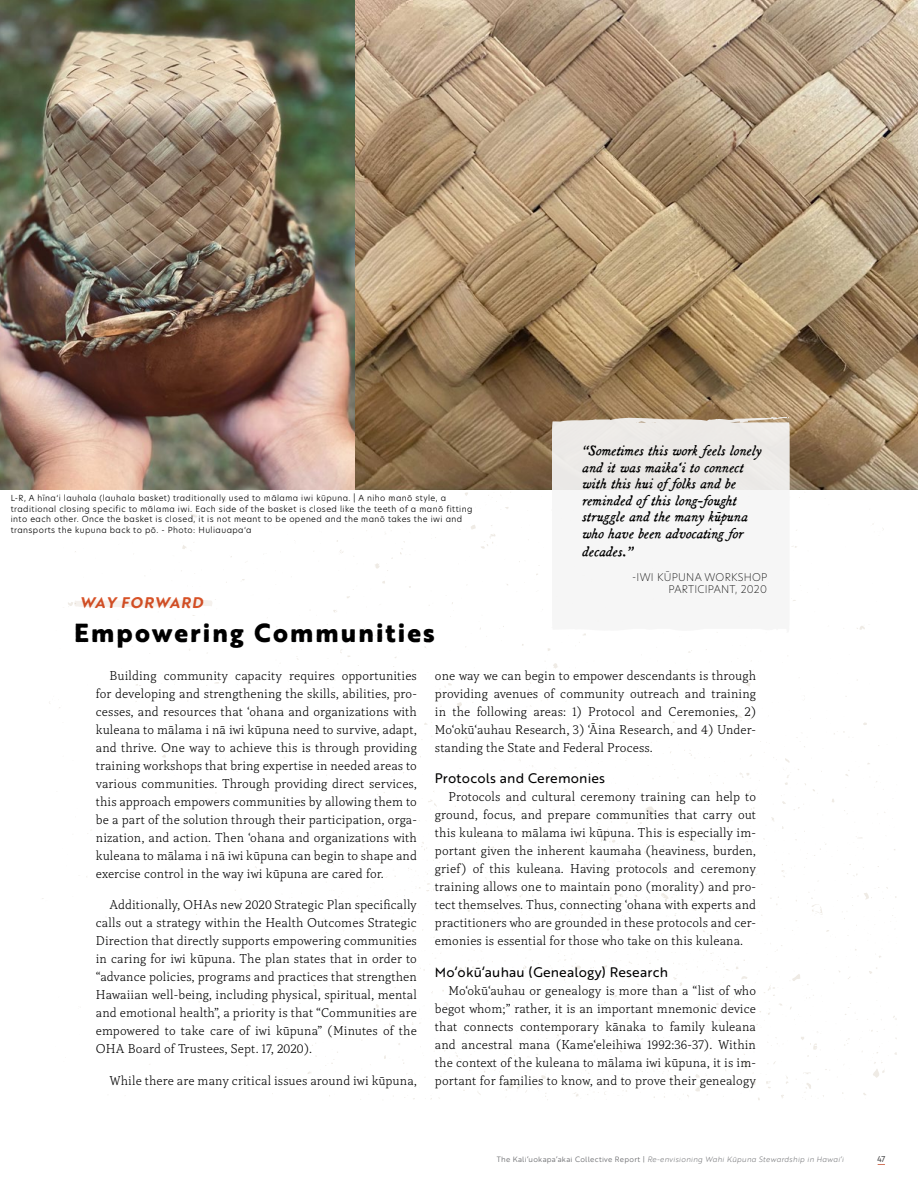
<style>
.page{position:relative;width:918px;height:1188px;background:#fff}
.page>*{position:absolute;margin:0;border:0;box-sizing:border-box;transform-origin:0 0}
.t1{font:800 25.5px "Brother 1816 Printed";letter-spacing:.08em;color:#000}
.t2{font:italic 15px/16.5px "Broadsheet";letter-spacing:.01em;color:#000}
.t3{font:italic 700 15px "Brother 1816 Printed";letter-spacing:.08em;color:#d85227}
.t4{font:300 13.5px/18px "Capitolina";letter-spacing:.01em;color:#000;text-align:justify}
.t5{font:13.5px "Brother 1816 Printed";letter-spacing:.01em;color:#000}
.t6{font:200 10.5px "Hero New";letter-spacing:.02em;color:#000}
.t7{font:300 8.25px/10.5px "Hero New";letter-spacing:.05em;color:#000}
.t8{font:8.25px "Brother 1816 Printed";color:#4d4d4f}
.t9{font:italic 300 7.5px "Brother 1816 Printed";letter-spacing:.03em;color:#6d6e71}
.s1{font-weight:400;font-style:normal}
</style>
<div class="page">
<svg style="left:36px;top:489px;width:848px;height:225px"></svg>
<svg style="left:87px;top:714px;width:808px;height:139px"></svg>
<svg style="left:324px;top:853px;width:286px;height:247px"></svg>
<img style="left:0;top:0;width:918px;height:489px">
<svg style="left:552px;top:416px;width:238px;height:217px;fill:#f6f6f6"></svg>
<svg style="left:73px;top:600px;width:141px;height:8px"></svg>
<p class="t7" style="left:11px;top:493px;width:463px">L-R, A hīna‘i lauhala (lauhala basket) traditionally used to mālama iwi kūpuna. | A niho manō style, a traditional closing specific to mālama iwi. Each side of the basket is closed like the teeth of a manō fitting into each other. Once the basket is closed, it is not meant to be opened and the manō takes the iwi and transports the kupuna back to pō. - Photo: Huliauapa‘a</p>
<p class="t3" style="left:80px;top:591px;width:124px">WAY FORWARD</p>
<p class="t1" style="left:74px;top:613px;width:362px">Empowering Communities</p>
<p class="t2" style="left:582px;top:441px;width:181px">“Sometimes this work feels lonely and it was maika‘i to connect with this hui of folks and be reminded of this long-fought struggle and the many kūpuna who have been advocating for</p>
<p class="t2" style="left:582px;top:542px;width:52px">decades.”</p>
<p class="t6" style="left:632px;top:570px;width:136px">-IWI KŪPUNA WORKSHOP</p>
<p class="t6" style="left:668px;top:582px;width:100px">PARTICIPANT, 2020</p>
<p class="t4" style="left:96px;top:667px;width:323px;text-indent:14px">Building community capacity requires opportunities for developing and strengthening the skills, abilities, pro&shy;cesses, and resources that ‘ohana and organizations with kuleana to mālama i nā iwi kūpuna need to survive, adapt, and thrive. One way to achieve this is through providing training workshops that bring expertise in needed areas to various communities. Through providing direct services, this approach empowers communities by allowing them to be a part of the solution through their participation, orga&shy;nization, and action. Then ‘ohana and organizations with kuleana to mālama i nā iwi kūpuna can begin to shape and exercise control in the way iwi kūpuna are cared for.</p>
<p class="t4" style="left:96px;top:896px;width:323px;text-indent:14px">Additionally, OHAs new 2020 Strategic Plan specifically calls out a strategy within the Health Outcomes Strategic Direction that directly supports empowering communities in caring for iwi kūpuna. The plan states that in order to “advance policies, programs and practices that strengthen Hawaiian well-being, including physical, spiritual, mental and emotional health”, a priority is that “Communities are empowered to take care of iwi kūpuna” (Minutes of the OHA Board of Trustees, Sept. 17, 2020).</p>
<p class="t4" style="left:109px;top:1072px;width:309px">While there are many critical issues around iwi kūpuna,</p>
<p class="t4" style="left:435px;top:667px;width:323px">one way we can begin to empower descendants is through providing avenues of community outreach and training in the following areas: 1) Protocol and Ceremonies, 2)<br>Mo‘okū‘auhau Research, 3) ‘Āina Research, and 4) Under&shy;standing the State and Federal Process.</p>
<p class="t5" style="left:435px;top:768px;width:172px">Protocols and Ceremonies</p>
<p class="t4" style="left:435px;top:788px;width:323px;text-indent:14px">Protocols and cultural ceremony training can help to ground, focus, and prepare communities that carry out this kuleana to mālama iwi kūpuna. This is especially im&shy;portant given the inherent kaumaha (heaviness, burden, grief) of this kuleana. Having protocols and ceremony training allows one to maintain pono (morality) and pro&shy;tect themselves. Thus, connecting ‘ohana with experts and practitioners who are grounded in these protocols and cer&shy;emonies is essential for those who take on this kuleana.</p>
<p class="t5" style="left:435px;top:962px;width:235px">Mo‘okū‘auhau (Genealogy) Research</p>
<p class="t4" style="left:435px;top:982px;width:323px;text-indent:14px">Mo‘okū‘auhau or genealogy is more than a “list of who begot whom;” rather, it is an important mnemonic device that connects contemporary kānaka to family kuleana and ancestral mana (Kame‘eleihiwa 1992:36-37). Within the context of the kuleana to mālama iwi kūpuna, it is im&shy;portant for families to know, and to prove their genealogy</p>
<p class="t9" style="left:497px;top:1154px;width:348px"><span class="s1">The Kali‘uokapa‘akai Collective Report |</span> Re-envisioning Wahi Kūpuna Stewardship in Hawai‘i</p>
<p class="t8" style="left:877px;top:1153px;width:10px">47</p>
</div>
